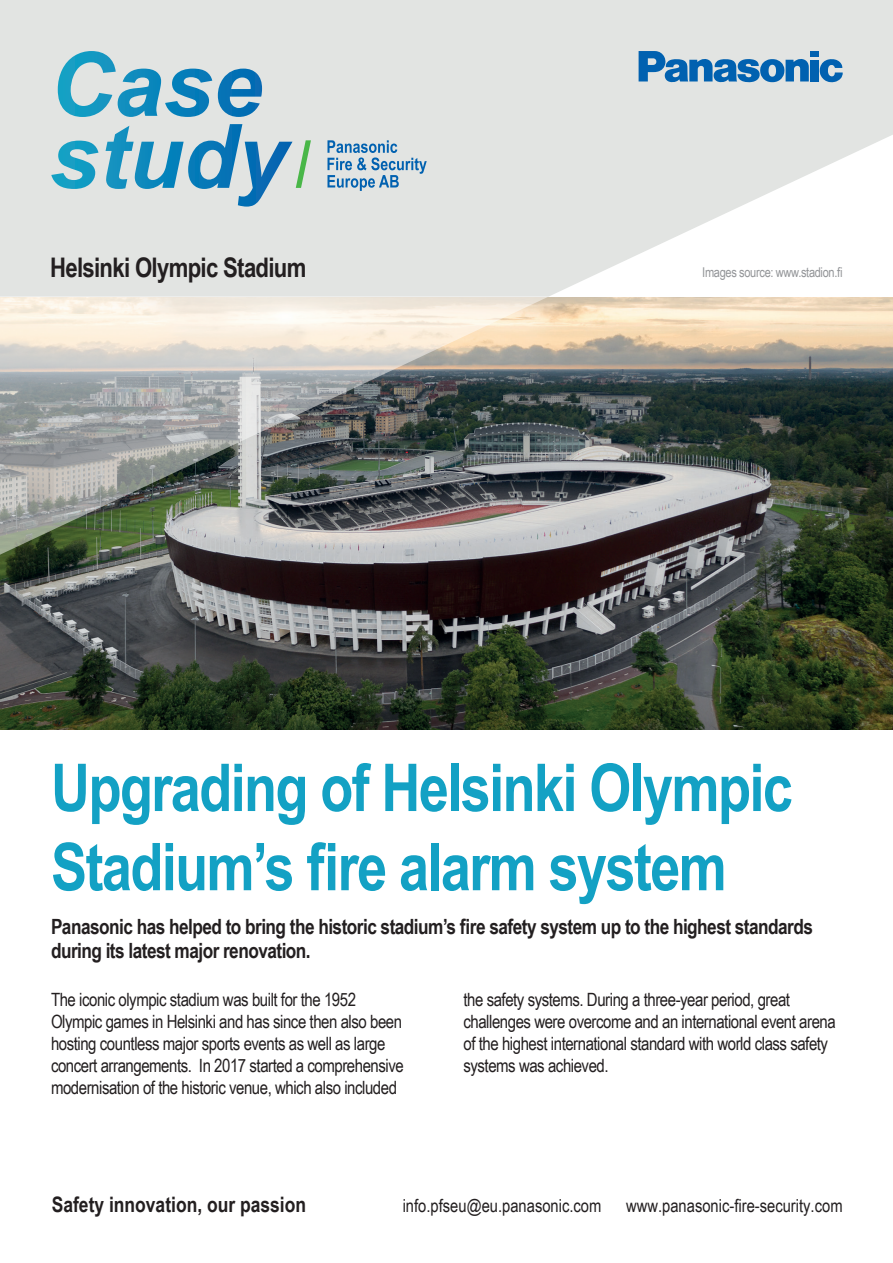
<style>
.page{position:relative;width:893px;height:1263px;background:#fff}
.page>*{position:absolute;margin:0;border:0;box-sizing:border-box;transform-origin:0 0}
.t1{font:700 66px/79.2px "Arial Narrow";letter-spacing:-.025em;color:#13a1c4}
.Titular_de_sección_3{font:700 27px "Arial Narrow";letter-spacing:-.025em;color:#231f20}
.t2{font:700 21.3px "Arial Narrow";color:#231f20}
.t3{font:700 21px/24px "Arial Narrow";letter-spacing:-.025em;color:#231f20}
.t4{font:18.3px/21.9px "Arial Narrow";letter-spacing:-.025em;color:#231f20}
.t5{font:18px "Arial Narrow";color:#231f20}
.Titular_de_sección_3-2{font:13.5px "Arial Narrow";letter-spacing:-.025em;color:#939598}
</style>
<div class="page">
<svg style="left:0;top:0;width:893px;height:296px;fill:#e2e4e2"></svg>
<img style="left:0;top:297px;width:893px;height:432px">
<img style="left:0;top:296px;width:549px;height:265px">
<svg style="left:820px;top:59px;width:23px;height:23px"></svg>
<div style="left:810px;top:51px;width:9px;height:6px;background:#0161b0"></div>
<div style="left:810px;top:60px;width:9px;height:21px;background:#0161b0"></div>
<svg style="left:639px;top:51px;width:170px;height:31px"></svg>
<svg style="left:327px;top:140px;width:100px;height:51px"></svg>
<svg style="left:58px;top:51px;width:154px;height:66px"></svg>
<svg style="left:218px;top:69px;width:44px;height:48px"></svg>
<svg style="left:51px;top:141px;width:47px;height:48px"></svg>
<svg style="left:106px;top:124px;width:205px;height:83px"></svg>
<p class="Titular_de_sección_3" style="left:50px;top:247px;width:258px">Helsinki Olympic Stadium</p>
<p class="Titular_de_sección_3-2" style="left:702px;top:262px;width:142px">Images source: www.stadion.fi</p>
<p class="t1" style="left:51px;top:745px;width:743px">Upgrading of Helsinki Olympic<br>Stadium’s fire alarm system</p>
<p class="t3" style="left:51px;top:914px;width:763px">Panasonic has helped to bring the historic stadium’s fire safety system up to the highest standards during its latest major renovation.</p>
<p class="t4" style="left:51px;top:988px;width:354px">The iconic olympic stadium was built for the 1952<br>Olympic games in Helsinki and has since then also been hosting countless major sports events as well as large concert arrangements. In 2017 started a comprehensive modernisation of the historic venue, which also included</p>
<p class="t4" style="left:463px;top:988px;width:374px">the safety systems. During a three-year period, great challenges were overcome and an international event arena of the highest international standard with world class safety systems was achieved.</p>
<p class="t2" style="left:52px;top:1188px;width:256px">Safety innovation, our passion</p>
<p class="t5" style="left:403px;top:1192px;width:200px">info.pfseu@eu.panasonic.com</p>
<p class="t5" style="left:626px;top:1192px;width:218px">www.panasonic-fire-security.com</p>
</div>
